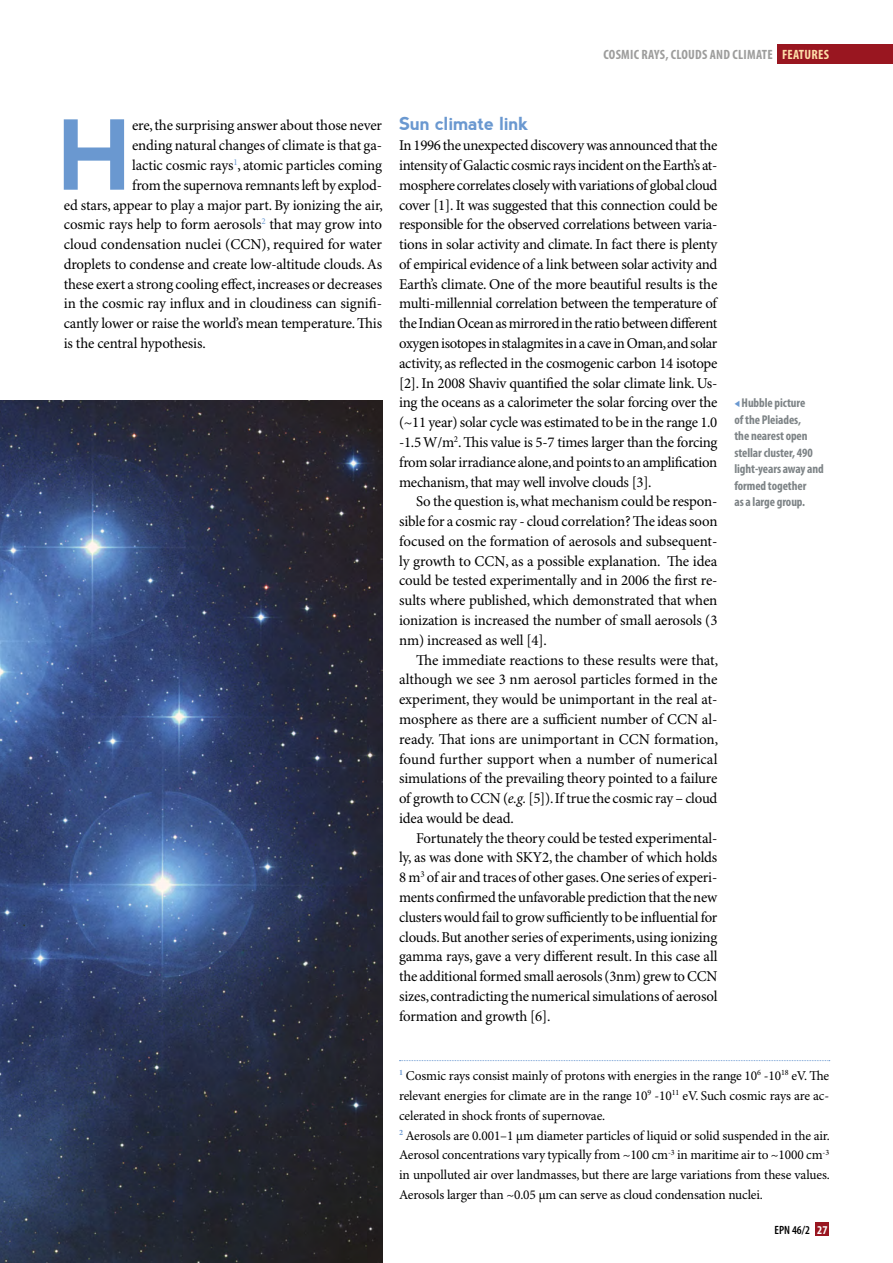
<style>
.page{position:relative;width:893px;height:1263px;background:#fff}
.page>*{position:absolute;margin:0;border:0;box-sizing:border-box;transform-origin:0 0}
.t1{font:700 96px "nevis";color:#6a98d0}
.t2{font:700 18px "nevis";letter-spacing:-.015em;color:#6a98d0}
.t3{font:15px/19.8px "Minion Pro";letter-spacing:-.01em;color:#000;text-align:justify}
.t4{font:13.5px/19.8px "Minion Pro";letter-spacing:-.01em;color:#000}
.t5{font:700 condensed 13.5px "Myriad Pro";color:#9d9d9c}
.t6{font:700 condensed 13.5px "Myriad Pro";letter-spacing:.02em;color:#fedea9}
.t7{font:700 condensed 12.75px/16.5px "Myriad Pro";letter-spacing:-.005em;color:#7d8386}
.t8{font:600 condensed 12px "Myriad Pro";color:#000}
.s1{font-style:italic}
.s2{font-family:"Mathematical Pi Six";font-weight:400;font-stretch:normal;font-size:8.7px;color:#6a98d0}
.s3{font-weight:700;color:#fff}
</style>
<div class="page">
<img style="left:0;top:401px;width:382px;height:862px">
<div style="left:816px;top:1222px;width:13px;height:14px;background:#991620"></div>
<div style="left:777px;top:45px;width:116px;height:19px;background:#991620"></div>
<svg style="left:399px;top:1060px;width:431px;height:1px"></svg>
<p class="t5" style="left:603px;top:47px;width:13px">Cosmic</p>
<p class="t5" style="left:641px;top:47px;width:7px">rays</p>
<p class="t5" style="left:665px;top:47px;width:13px">,clouds</p>
<p class="t5" style="left:710px;top:47px;width:30px">and climate</p>
<p class="t6" style="left:782px;top:47px;width:49px">FEATURES</p>
<h1 class="t1" style="left:58px;top:101px;width:77px">H</h1>
<p class="t3" style="left:132px;top:116px;width:251px">ere, the surprising answer about those never</p>
<p class="t3" style="left:132px;top:136px;width:251px">ending natural changes of climate is that ga-</p>
<p class="t3" style="left:132px;top:156px;width:251px">lactic cosmic rays<sup>1</sup>, atomic particles coming</p>
<p class="t3" style="left:132px;top:176px;width:251px">from the supernova remnants left by explod-</p>
<p class="t3" style="left:64px;top:195px;width:321px">ed stars, appear to play a major part. By ionizing the air,</p>
<p class="t3" style="left:64px;top:215px;width:320px">cosmic rays help to form aerosols<sup>2</sup> that may grow into</p>
<p class="t3" style="left:64px;top:235px;width:320px">cloud condensation nuclei (CCN), required for water</p>
<p class="t3" style="left:64px;top:255px;width:320px">droplets to condense and create low-altitude clouds. As</p>
<p class="t3" style="left:64px;top:275px;width:320px">these exert a strong cooling effect, increases or decreases</p>
<p class="t3" style="left:64px;top:294px;width:320px">in the cosmic ray influx and in cloudiness can signifi-</p>
<p class="t3" style="left:64px;top:314px;width:320px">cantly lower or raise the world’s mean temperature. This</p>
<p class="t3" style="left:64px;top:334px;width:143px">is the central hypothesis.</p>
<p class="t2" style="left:399px;top:114px;width:131px">Sun climate link</p>
<p class="t3" style="left:399px;top:136px;width:320px">In 1996 the unexpected discovery was announced that the intensity of Galactic cosmic rays incident on the Earth’s at&shy;mosphere correlates closely with variations of global cloud cover [1]. It was suggested that this connection could be responsible for the observed correlations between varia&shy;tions in solar activity and climate. In fact there is plenty of empirical evidence of a link between solar activity and Earth’s climate. One of the more beautiful results is the multi-millennial correlation between the temperature of the Indian Ocean as mirrored in the ratio between different oxygen isotopes in stalagmites in a cave in Oman, and solar activity, as reflected in the cosmogenic carbon 14 isotope [2]. In 2008 Shaviv quantified the solar climate link. Us&shy;ing the oceans as a calorimeter the solar forcing over the (~11 year) solar cycle was estimated to be in the range 1.0 -1.5 W/m<sup>2</sup>. This value is 5-7 times larger than the forcing from solar irradiance alone, and points to an amplification mechanism, that may well involve clouds [3].</p>
<p class="t3" style="left:399px;top:492px;width:320px;text-indent:17px">So the question is, what mechanism could be respon&shy;sible for a cosmic ray - cloud correlation? The ideas soon focused on the formation of aerosols and subsequent&shy;ly growth to CCN, as a possible explanation. The idea could be tested experimentally and in 2006 the first re&shy;sults where published, which demonstrated that when ionization is increased the number of small aerosols (3 nm) increased as well [4].</p>
<p class="t3" style="left:399px;top:650px;width:321px;text-indent:17px">The immediate reactions to these results were that, although we see 3 nm aerosol particles formed in the experiment, they would be unimportant in the real at&shy;mosphere as there are a sufficient number of CCN al&shy;ready. That ions are unimportant in CCN formation, found further support when a number of numerical simulations of the prevailing theory pointed to a failure of growth to CCN (<span class="s1">e.g.</span> [5]). If true the cosmic ray – cloud idea would be dead.</p>
<p class="t3" style="left:399px;top:829px;width:320px;text-indent:17px">Fortunately the theory could be tested experimental&shy;ly, as was done with SKY2, the chamber of which holds 8 m<sup>3</sup> of air and traces of other gases. One series of experi&shy;ments confirmed the unfavorable prediction that the new clusters would fail to grow sufficiently to be influential for clouds. But another series of experiments, using ionizing gamma rays, gave a very different result. In this case all the additional formed small aerosols (3nm) grew to CCN sizes, contradicting the numerical simulations of aerosol formation and growth [6].</p>
<p class="t7" style="left:734px;top:395px;width:91px"><span class="s2">b</span> Hubble picture<br>of the Pleiades,<br>the nearest open stellar cluster, 490 light-years away and formed together<br>as a large group.</p>
<p class="t4" style="left:399px;top:1066px;width:432px"><sup>1</sup> Cosmic rays consist mainly of protons with energies in the range 10<sup>6</sup> -10<sup>18</sup> eV. The relevant energies for climate are in the range 10<sup>9</sup> -10<sup>11</sup> eV. Such cosmic rays are ac&shy;celerated in shock fronts of supernovae.<br><sup>2</sup> Aerosols are 0.001–1 µm diameter particles of liquid or solid suspended in the air.<br>Aerosol concentrations vary typically from ~100 cm<sup>-3</sup> in maritime air to ~1000 cm<sup>-3 </sup>in unpolluted air over landmasses, but there are large variations from these values.<br>Aerosols larger than ~0.05 µm can serve as cloud condensation nuclei.</p>
<p class="t8" style="left:774px;top:1223px;width:54px">EPN 46/2 <span class="s3">27</span></p>
</div>
